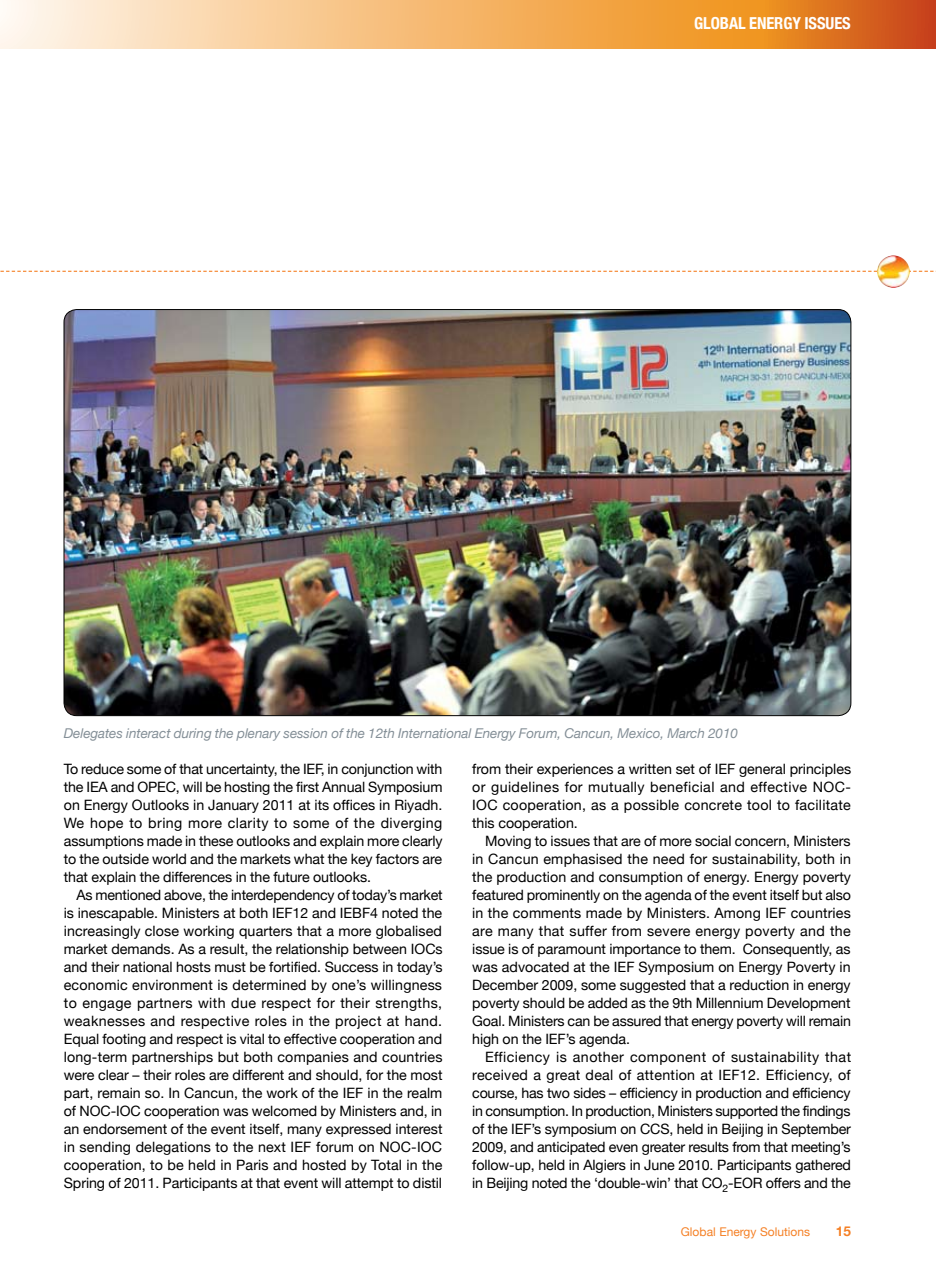
<style>
.page{position:relative;width:936px;height:1263px;background:#fff}
.page>*{position:absolute;margin:0;border:0;box-sizing:border-box;transform-origin:0 0}
.t1{font:700 condensed 16.5px "Helvetica Neue";letter-spacing:-.005em;color:#fff}
.t2{font:14.25px/18px "Helvetica Neue";letter-spacing:-.005em;color:#000;text-align:justify}
.t3{font:italic 13.5px "Helvetica Neue";letter-spacing:-.005em;color:#848f97}
.t4{font:700 13.5px "Helvetica Neue";color:#f58025}
.t5{font:12px "Helvetica Neue";color:#f58025}
</style>
<div class="page">
<svg style="left:0;top:0;width:935px;height:48px;background:#f1b270"></svg>
<svg style="left:0;top:271px;width:934px;height:1px"></svg>
<img style="left:877px;top:255px;width:32px;height:33px;border-radius:50%">
<img style="left:64px;top:310px;width:786px;height:406px;border-radius:13px">
<p class="t1" style="left:694px;top:13px;width:119px">GLOBAL ENERGY ISSU</p>
<p class="t1" style="left:834px;top:13px;width:17px">ES</p>
<p class="t3" style="left:64px;top:725px;width:675px">Delegates interact during the plenary session of the 12th International Energy Forum, Cancun, Mexico, March 2010</p>
<p class="t2" style="left:64px;top:760px;width:380px">To reduce some of that uncertainty, the IEF, in conjunction with the IEA and OPEC, will be hosting the first Annual Symposium on Energy Outlooks in January 2011 at its offices in Riyadh.<br>We hope to bring more clarity to some of the diverging assumptions made in these outlooks and explain more clearly to the outside world and the markets what the key factors are that explain the differences in the future outlooks.</p>
<p class="t2" style="left:64px;top:886px;width:380px;text-indent:13px">As mentioned above, the interdependency of today’s market is inescapable. Ministers at both IEF12 and IEBF4 noted the increasingly close working quarters that a more globalised market demands. As a result, the relationship between IOCs and their national hosts must be fortified. Success in today’s economic environment is determined by one’s willingness to engage partners with due respect for their strengths, weaknesses and respective roles in the project at hand.<br>Equal footing and respect is vital to effective cooperation and long-term partnerships but both companies and countries were clear – their roles are different and should, for the most part, remain so. In Cancun, the work of the IEF in the realm of NOC-IOC cooperation was welcomed by Ministers and, in an endorsement of the event itself, many expressed interest in sending delegations to the next IEF forum on NOC-IOC cooperation, to be held in Paris and hosted by Total in the Spring of 2011. Participants at that event will attempt to distil</p>
<p class="t2" style="left:472px;top:760px;width:380px">from their experiences a written set of IEF general principles or guidelines for mutually beneficial and effective NOC-IOC cooperation, as a possible concrete tool to facilitate this cooperation.</p>
<p class="t2" style="left:472px;top:832px;width:380px;text-indent:13px">Moving to issues that are of more social concern, Ministers in Cancun emphasised the need for sustainability, both in the production and consumption of energy. Energy poverty featured prominently on the agenda of the event itself but also in the comments made by Ministers. Among IEF countries are many that suffer from severe energy poverty and the issue is of paramount importance to them. Consequently, as was advocated at the IEF Symposium on Energy Poverty in December 2009, some suggested that a reduction in energy poverty should be added as the 9th Millennium Development Goal. Ministers can be assured that energy poverty will remain high on the IEF’s agenda.</p>
<p class="t2" style="left:472px;top:1048px;width:380px;text-indent:13px">Efficiency is another component of sustainability that received a great deal of attention at IEF12. Efficiency, of course, has two sides – efficiency in production and efficiency in consumption. In production, Ministers supported the findings of the IEF’s symposium on CCS, held in Beijing in September 2009, and anticipated even greater results from that meeting’s follow-up, held in Algiers in June 2010. Participants gathered in Beijing noted the ‘double-win’ that CO<sub>2</sub>-EOR offers and the</p>
<p class="t5" style="left:680px;top:1224px;width:131px">Global Energy Solutions</p>
<p class="t4" style="left:835px;top:1222px;width:17px">15</p>
</div>
